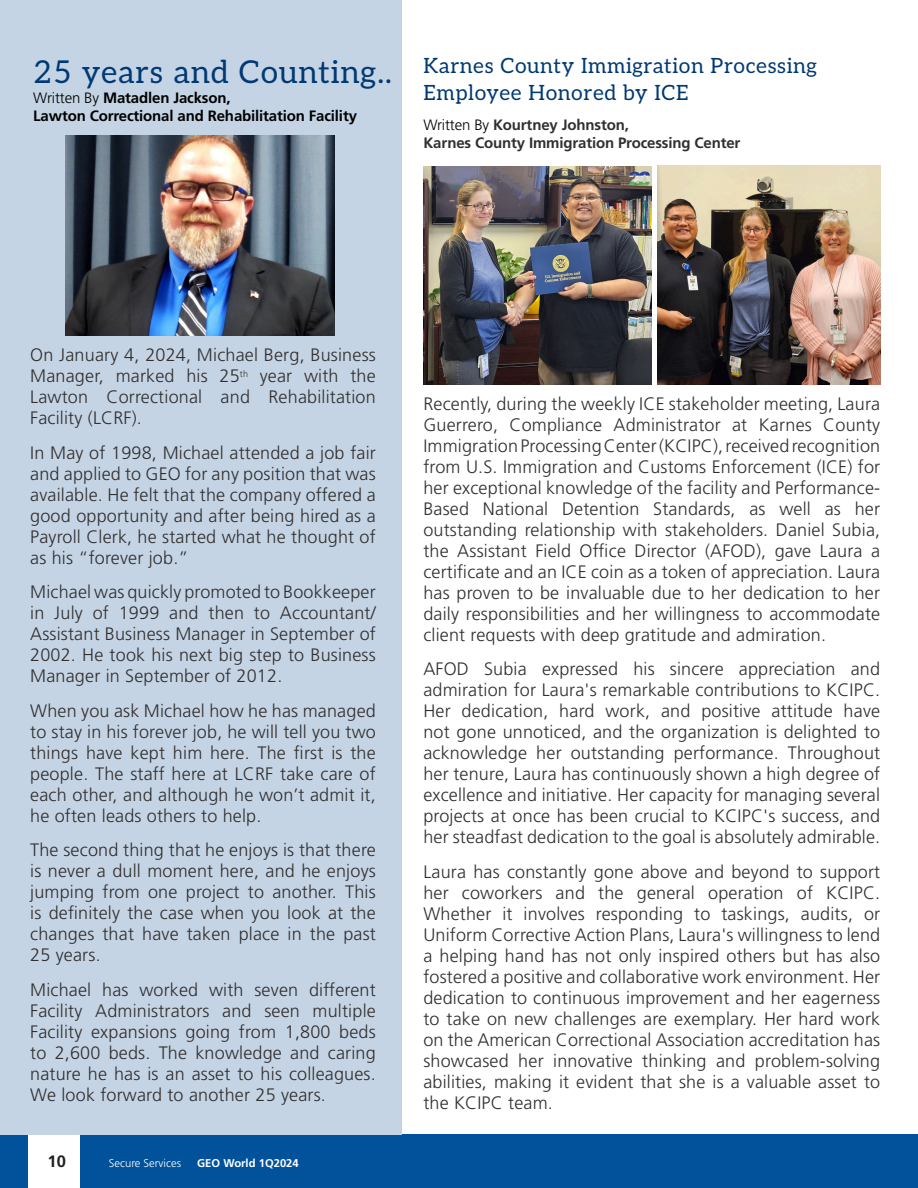
<style>
.page{position:relative;width:918px;height:1188px;background:#fff}
.page>*{position:absolute;margin:0;border:0;box-sizing:border-box;transform-origin:0 0}
.t1{font:31.5px "Aleo";letter-spacing:.03em;color:#003973}
.t2{font:21px/27px "Aleo";letter-spacing:.03em;color:#003973}
._2nd_paragraph_style{font:300 18px/21px "Frutiger LT Std";letter-spacing:.01em;color:#312f30;text-align:justify}
.t3{font:700 16.5px "Frutiger LT Std";color:#231f20}
.t4{font:700 15px "Frutiger LT Std";letter-spacing:-.01em;color:#000}
.t5{font:700 15px "Frutiger LT Std";letter-spacing:-.01em;color:#312f30}
.t6{font:300 11.25px "Frutiger LT Std";color:#fff}
.t7{font:700 11.25px "Frutiger LT Std";color:#fff}
.s1{font-weight:300}
.s2{font-weight:300;color:#000}
</style>
<div class="page">
<div style="left:0;top:1134px;width:918px;height:54px;background:#01529a"></div>
<div style="left:28px;top:1134px;width:52px;height:54px;background:#fff"></div>
<div style="left:0;top:0;width:402px;height:1134px;background:#c5d4e4"></div>
<img style="left:66px;top:135px;width:269px;height:201px">
<img style="left:423px;top:166px;width:229px;height:218px">
<img style="left:657px;top:166px;width:223px;height:218px">
<p class="t1" style="left:33px;top:47px;width:360px">25 years and Counting..</p>
<p class="t4" style="left:33px;top:89px;width:199px"><span class="s1">Written By</span> Matadlen Jackson,</p>
<p class="t4" style="left:33px;top:107px;width:325px">Lawton Correctional and Rehabilitation Facility</p>
<p class="t2" style="left:423px;top:51px;width:395px">Karnes County Immigration Processing<br>Employee Honored by ICE</p>
<p class="t5" style="left:423px;top:116px;width:207px"><span class="s2">Written By</span> Kourtney Johnston,</p>
<p class="t5" style="left:423px;top:134px;width:319px">Karnes County Immigration Processing Center</p>
<p class="_2nd_paragraph_style" style="left:30px;top:345px;width:347px">On January 4, 2024, Michael Berg, Business Manager, marked his 25<sup>th</sup> year with the Lawton Correctional and Rehabilitation Facility (LCRF).</p>
<p class="_2nd_paragraph_style" style="left:30px;top:442px;width:347px">In May of 1998, Michael attended a job fair and applied to GEO for any position that was available. He felt that the company offered a good opportunity and after being hired as a Payroll Clerk, he started what he thought of as his “forever job.”</p>
<p class="_2nd_paragraph_style" style="left:30px;top:582px;width:347px">Michael was quickly promoted to Bookkeeper in July of 1999 and then to Accountant/ Assistant Business Manager in September of 2002. He took his next big step to Business Manager in September of 2012.</p>
<p class="_2nd_paragraph_style" style="left:30px;top:700px;width:347px">When you ask Michael how he has managed to stay in his forever job, he will tell you two things have kept him here. The first is the people. The staff here at LCRF take care of each other, and although he won’t admit it, he often leads others to help.</p>
<p class="_2nd_paragraph_style" style="left:30px;top:840px;width:347px">The second thing that he enjoys is that there is never a dull moment here, and he enjoys jumping from one project to another. This is definitely the case when you look at the changes that have taken place in the past 25 years.</p>
<p class="_2nd_paragraph_style" style="left:30px;top:979px;width:347px">Michael has worked with seven different Facility Administrators and seen multiple Facility expansions going from 1,800 beds to 2,600 beds. The knowledge and caring nature he has is an asset to his colleagues.<br>We look forward to another 25 years.</p>
<p class="t3" style="left:48px;top:1152px;width:20px">10</p>
<p class="t6" style="left:109px;top:1157px;width:74px">Secure Services</p>
<p class="t7" style="left:197px;top:1157px;width:103px">GEO World 1Q2024</p>
<p class="_2nd_paragraph_style" style="left:423px;top:393px;width:458px">Recently, during the weekly ICE stakeholder meeting, Laura Guerrero, Compliance Administrator at Karnes County Immigration Processing Center (KCIPC), received recognition from U.S. Immigration and Customs Enforcement (ICE) for her exceptional knowledge of the facility and Performance-Based National Detention Standards, as well as her outstanding relationship with stakeholders. Daniel Subia, the Assistant Field Office Director (AFOD), gave Laura a certificate and an ICE coin as a token of appreciation. Laura has proven to be invaluable due to her dedication to her daily responsibilities and her willingness to accommodate client requests with deep gratitude and admiration.</p>
<p class="_2nd_paragraph_style" style="left:423px;top:659px;width:458px">AFOD Subia expressed his sincere appreciation and admiration for Laura's remarkable contributions to KCIPC.<br>Her dedication, hard work, and positive attitude have not gone unnoticed, and the organization is delighted to acknowledge her outstanding performance. Throughout her tenure, Laura has continuously shown a high degree of excellence and initiative. Her capacity for managing several projects at once has been crucial to KCIPC's success, and her steadfast dedication to the goal is absolutely admirable.</p>
<p class="_2nd_paragraph_style" style="left:423px;top:861px;width:458px">Laura has constantly gone above and beyond to support her coworkers and the general operation of KCIPC.<br>Whether it involves responding to taskings, audits, or Uniform Corrective Action Plans, Laura's willingness to lend a helping hand has not only inspired others but has also fostered a positive and collaborative work environment. Her dedication to continuous improvement and her eagerness to take on new challenges are exemplary. Her hard work on the American Correctional Association accreditation has showcased her innovative thinking and problem-solving abilities, making it evident that she is a valuable asset to the KCIPC team.</p>
</div>
